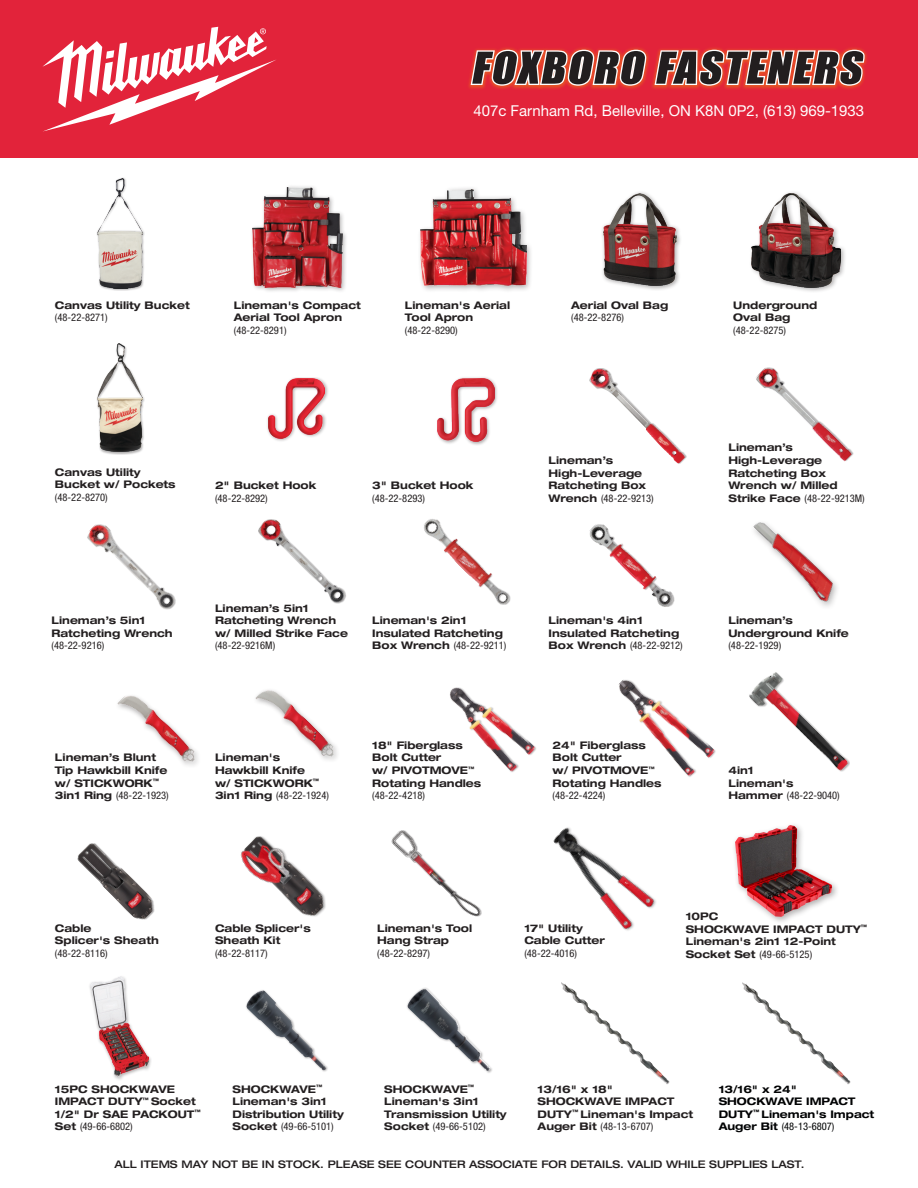
<style>
.page{position:relative;width:918px;height:1188px;background:#fff}
.page>*{position:absolute;margin:0;border:0;box-sizing:border-box;transform-origin:0 0}
.t1{font:15px "Helvetica Neue LT Std";color:#fff}
.t2{font:700 expanded 10.5px/12.6px "Helvetica Neue LT Std";color:#231f20}
.t3{font:condensed 10.5px "Helvetica Neue LT Std";color:#231f20}
.t4{font:500 expanded 10.5px "Helvetica Neue LT Std";color:#231f20}
.t5{font:700 expanded 10.5px/12.6px "Helvetica Neue LT Std";color:#010203}
.s1{font-weight:400;font-stretch:condensed}
</style>
<div class="page">
<div style="left:0;top:0;width:918px;height:158px;background:#e2233a"></div>
<svg style="left:42px;top:27px;width:234px;height:105px"></svg>
<img style="left:580px;top:48px;width:75px;height:41px">
<img style="left:655px;top:86px;width:20px;height:3px">
<img style="left:675px;top:86px;width:26px;height:3px">
<img style="left:701px;top:48px;width:19px;height:41px">
<img style="left:724px;top:86px;width:25px;height:3px">
<img style="left:749px;top:48px;width:118px;height:41px">
<svg style="left:470px;top:49px;width:177px;height:40px;background:#824f4c"></svg>
<svg style="left:654px;top:49px;width:210px;height:37px;background:#805550"></svg>
<div style="left:96px;top:178px;width:49px;height:113px;background:#231f20;opacity:.35"></div>
<img style="left:97px;top:178px;width:45px;height:111px">
<div style="left:96px;top:343px;width:49px;height:112px;background:#231f20;opacity:.35"></div>
<img style="left:97px;top:344px;width:45px;height:108px">
<img style="left:77px;top:843px;width:78px;height:77px">
<div style="left:732px;top:822px;width:108px;height:103px;background:#231f20;opacity:.35"></div>
<img style="left:735px;top:825px;width:97px;height:92px">
<img style="left:561px;top:982px;width:108px;height:102px">
<img style="left:742px;top:982px;width:108px;height:102px">
<div style="left:88px;top:975px;width:64px;height:106px;background:#231f20;opacity:.35"></div>
<img style="left:90px;top:977px;width:58px;height:100px">
<img style="left:246px;top:990px;width:81px;height:80px">
<img style="left:408px;top:988px;width:83px;height:83px">
<img style="left:241px;top:836px;width:85px;height:81px">
<img style="left:391px;top:830px;width:91px;height:87px">
<img style="left:553px;top:827px;width:103px;height:104px">
<img style="left:450px;top:687px;width:86px;height:85px">
<img style="left:618px;top:679px;width:97px;height:98px">
<img style="left:749px;top:672px;width:101px;height:100px">
<div style="left:250px;top:185px;width:98px;height:109px;background:#231f20;opacity:.35"></div>
<img style="left:253px;top:187px;width:89px;height:101px">
<img style="left:589px;top:368px;width:97px;height:95px">
<img style="left:424px;top:519px;width:87px;height:86px">
<img style="left:589px;top:524px;width:86px;height:83px">
<img style="left:753px;top:522px;width:84px;height:85px">
<img style="left:117px;top:695px;width:81px;height:71px">
<img style="left:255px;top:690px;width:82px;height:70px">
<img style="left:87px;top:524px;width:89px;height:86px">
<img style="left:756px;top:367px;width:98px;height:95px">
<img style="left:258px;top:519px;width:88px;height:84px">
<div style="left:418px;top:186px;width:116px;height:107px;background:#231f20;opacity:.35"></div>
<img style="left:421px;top:189px;width:105px;height:97px">
<div style="left:601px;top:191px;width:81px;height:100px;background:#231f20;opacity:.35"></div>
<img style="left:603px;top:193px;width:74px;height:93px">
<div style="left:749px;top:191px;width:97px;height:102px;background:#231f20;opacity:.35"></div>
<img style="left:752px;top:193px;width:88px;height:94px">
<div style="left:266px;top:377px;width:63px;height:66px;background:#231f20;opacity:.35"></div>
<img style="left:268px;top:378px;width:57px;height:60px">
<div style="left:436px;top:377px;width:62px;height:69px;background:#231f20;opacity:.35"></div>
<img style="left:438px;top:378px;width:56px;height:64px">
<h1 class="t1" style="left:473px;top:101px;width:392px">407c Farnham Rd, Belleville, ON K8N 0P2, (613) 969-1933</h1>
<p class="t2" style="left:55px;top:299px;width:136px">Canvas Utility Bucket</p>
<p class="t3" style="left:55px;top:312px;width:54px">(48-22-8271)</p>
<p class="t2" style="left:234px;top:299px;width:128px">Lineman's Compact<br>Aerial Tool Apron</p>
<p class="t3" style="left:234px;top:324px;width:54px">(48-22-8291)</p>
<p class="t2" style="left:405px;top:299px;width:107px">Lineman's Aerial<br>Tool Apron</p>
<p class="t3" style="left:405px;top:324px;width:54px">(48-22-8290)</p>
<p class="t2" style="left:571px;top:299px;width:99px">Aerial Oval Bag</p>
<p class="t3" style="left:571px;top:312px;width:54px">(48-22-8276)</p>
<p class="t2" style="left:733px;top:299px;width:86px">Underground<br>Oval Bag</p>
<p class="t3" style="left:733px;top:324px;width:54px">(48-22-8275)</p>
<p class="t2" style="left:55px;top:466px;width:122px">Canvas Utility<br>Bucket w/ Pockets</p>
<p class="t3" style="left:55px;top:491px;width:54px">(48-22-8270)</p>
<p class="t2" style="left:215px;top:479px;width:103px">2" Bucket Hook</p>
<p class="t3" style="left:215px;top:492px;width:54px">(48-22-8292)</p>
<p class="t2" style="left:372px;top:479px;width:103px">3" Bucket Hook</p>
<p class="t3" style="left:372px;top:492px;width:54px">(48-22-8293)</p>
<p class="t2" style="left:52px;top:614px;width:123px">Lineman’s 5in1<br>Ratcheting Wrench</p>
<p class="t3" style="left:52px;top:640px;width:54px">(48-22-9216)</p>
<p class="t2" style="left:215px;top:601px;width:134px">Lineman’s 5in1<br>Ratcheting Wrench w/ Milled Strike Face</p>
<p class="t3" style="left:215px;top:640px;width:62px">(48-22-9216M)</p>
<p class="t2" style="left:372px;top:614px;width:136px">Lineman's 2in1<br>Insulated Ratcheting<br>Box Wrench <span class="s1">(48-22-9211)</span></p>
<p class="t2" style="left:55px;top:751px;width:115px">Lineman’s Blunt<br>Tip Hawkbill Knife w/ STICKWORK<sup>™<br></sup>3in1 Ring <span class="s1">(48-22-1923)</span></p>
<p class="t2" style="left:215px;top:751px;width:115px">Lineman's<br>Hawkbill Knife<br>w/ STICKWORK<sup>™<br></sup>3in1 Ring <span class="s1">(48-22-1924)</span></p>
<p class="t2" style="left:372px;top:738px;width:111px">18" Fiberglass<br>Bolt Cutter<br>w/ PIVOTMOVE<sup>™<br></sup>Rotating Handles</p>
<p class="t3" style="left:372px;top:789px;width:54px">(48-22-4218)</p>
<p class="t2" style="left:549px;top:454px;width:107px">Lineman’s<br>High-Leverage<br>Ratcheting Box<br>Wrench <span class="s1">(48-22-9213)</span></p>
<p class="t2" style="left:728px;top:441px;width:138px">Lineman’s<br>High-Leverage<br>Ratcheting Box<br>Wrench w/ Milled<br>Strike Face <span class="s1">(48-22-9213M)</span></p>
<p class="t2" style="left:549px;top:614px;width:136px">Lineman's 4in1<br>Insulated Ratcheting<br>Box Wrench <span class="s1">(48-22-9212)</span></p>
<p class="t2" style="left:728px;top:614px;width:122px">Lineman’s<br>Underground Knife</p>
<p class="t3" style="left:728px;top:639px;width:54px">(48-22-1929)</p>
<p class="t2" style="left:553px;top:738px;width:111px">24" Fiberglass<br>Bolt Cutter<br>w/ PIVOTMOVE<sup>™<br></sup>Rotating Handles</p>
<p class="t3" style="left:553px;top:789px;width:54px">(48-22-4224)</p>
<p class="t2" style="left:728px;top:764px;width:113px">4in1<br>Lineman's<br>Hammer <span class="s1">(48-22-9040)</span></p>
<p class="t2" style="left:55px;top:921px;width:105px">Cable<br>Splicer's Sheath</p>
<p class="t3" style="left:55px;top:947px;width:54px">(48-22-8116)</p>
<p class="t2" style="left:215px;top:921px;width:97px">Cable Splicer's<br>Sheath Kit</p>
<p class="t3" style="left:215px;top:947px;width:54px">(48-22-8117)</p>
<p class="t2" style="left:377px;top:921px;width:97px">Lineman's Tool<br>Hang Strap</p>
<p class="t3" style="left:377px;top:947px;width:54px">(48-22-8297)</p>
<p class="t2" style="left:524px;top:921px;width:82px">17" Utility<br>Cable Cutter</p>
<p class="t3" style="left:524px;top:947px;width:54px">(48-22-4016)</p>
<p class="t2" style="left:686px;top:910px;width:183px">10PC<br>SHOCKWAVE IMPACT DUTY<sup>™<br></sup>Lineman's 2in1 12-Point<br>Socket Set <span class="s1">(49-66-5125)</span></p>
<p class="t2" style="left:55px;top:1082px;width:147px">15PC SHOCKWAVE<br>IMPACT DUTY<sup>™</sup> Socket<br>1/2" Dr SAE PACKOUT<sup>™<br></sup>Set <span class="s1">(49-66-6802)</span></p>
<p class="t2" style="left:232px;top:1082px;width:113px">SHOCKWAVE<sup>™<br></sup>Lineman's 3in1<br>Distribution Utility<br>Socket <span class="s1">(49-66-5101)</span></p>
<p class="t2" style="left:384px;top:1082px;width:124px">SHOCKWAVE<sup>™<br></sup>Lineman's 3in1<br>Transmission Utility<br>Socket <span class="s1">(49-66-5102)</span></p>
<p class="t2" style="left:538px;top:1082px;width:157px">13/16" x 18"<br>SHOCKWAVE IMPACT<br>DUTY<sup>™</sup> Lineman's Impact<br>Auger Bit <span class="s1">(48-13-6707)</span></p>
<p class="t5" style="left:719px;top:1082px;width:157px">13/16" x 24"<br>SHOCKWAVE IMPACT<br>DUTY<sup>™</sup> Lineman's Impact<br>Auger Bit <span class="s1">(48-13-6807)</span></p>
<p class="t4" style="left:115px;top:1157px;width:691px">ALL ITEMS MAY NOT BE IN STOCK. PLEASE SEE COUNTER ASSOCIATE FOR DETAILS. VALID WHILE SUPPLIES LAST.</p>
</div>
